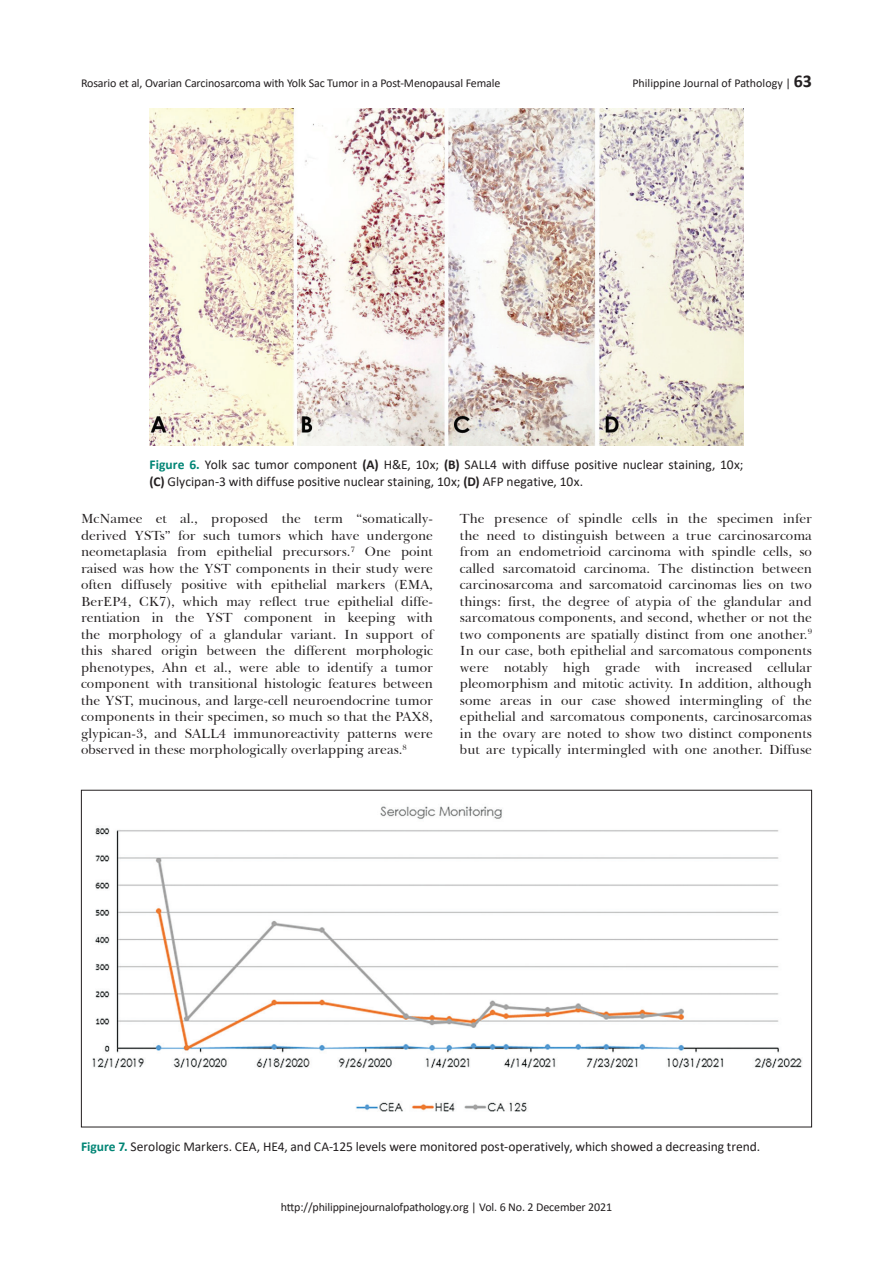
<style>
.page{position:relative;width:893px;height:1263px;background:#fff}
.page>*{position:absolute;margin:0;border:0;box-sizing:border-box;transform-origin:0 0}
.t1{font:13.5px/16.5px "Baskerville BT";color:#231f20;text-align:justify}
.t2{font:13.5px/16.5px "Calibri";color:#231f20}
.t3{font:12px "Calibri";letter-spacing:-.01em;color:#231f20}
.s1{font-weight:700;font-size:18px}
.s2{font-weight:700;color:#008575}
.s3{font-weight:700}
</style>
<div class="page">
<img style="left:92px;top:806px;width:710px;height:306px">
<img style="left:149px;top:108px;width:594px;height:338px">
<p class="t3" style="left:81px;top:75px;width:421px">Rosario et al, Ovarian Carcinosarcoma with Yolk Sac Tumor in a Post-Menopausal Female</p>
<p class="t3" style="left:632px;top:75px;width:181px">Philippine Journal of Pathology | <span class="s1">63</span></p>
<p class="t2" style="left:149px;top:456px;width:595px"><span class="s2">Figure 6.</span> Yolk sac tumor component <span class="s3">(A)</span> H&amp;E, 10x; <span class="s3">(B)</span> SALL4 with diffuse positive nuclear staining, 10x; <span class="s3">(C)</span> Glycipan-3 with diffuse positive nuclear staining, 10x; <span class="s3">(D)</span> AFP negative, 10x.</p>
<p class="t1" style="left:81px;top:510px;width:353px">McNamee et al., proposed the term “somatically&shy;derived YSTs” for such tumors which have undergone neometaplasia from epithelial precursors.<sup>7</sup> One point raised was how the YST components in their study were often diffusely positive with epithelial markers (EMA, BerEP4, CK7), which may reflect true epithelial diffe&shy;rentiation in the YST component in keeping with the morphology of a glandular variant. In support of this shared origin between the different morphologic phenotypes, Ahn et al., were able to identify a tumor component with transitional histologic features between the YST, mucinous, and large-cell neuroendocrine tumor components in their specimen, so much so that the PAX8, glypican-3, and SALL4 immunoreactivity patterns were observed in these morphologically overlapping areas.<sup>8</sup></p>
<p class="t1" style="left:460px;top:510px;width:354px">The presence of spindle cells in the specimen infer the need to distinguish between a true carcinosarcoma from an endometrioid carcinoma with spindle cells, so called sarcomatoid carcinoma. The distinction between carcinosarcoma and sarcomatoid carcinomas lies on two things: first, the degree of atypia of the glandular and sarcomatous components, and second, whether or not the two components are spatially distinct from one another.<sup>9<br></sup>In our case, both epithelial and sarcomatous components were notably high grade with increased cellular pleomorphism and mitotic activity. In addition, although some areas in our case showed intermingling of the epithelial and sarcomatous components, carcinosarcomas in the ovary are noted to show two distinct components but are typically intermingled with one another. Diffuse</p>
<p class="t2" style="left:81px;top:1138px;width:681px"><span class="s2">Figure 7.</span> Serologic Markers. CEA, HE4, and CA-125 levels were monitored post-operatively, which showed a decreasing trend.</p>
<p class="t3" style="left:281px;top:1198px;width:333px">http://philippinejournalofpathology.org | Vol. 6 No. 2 December 2021</p>
</div>
